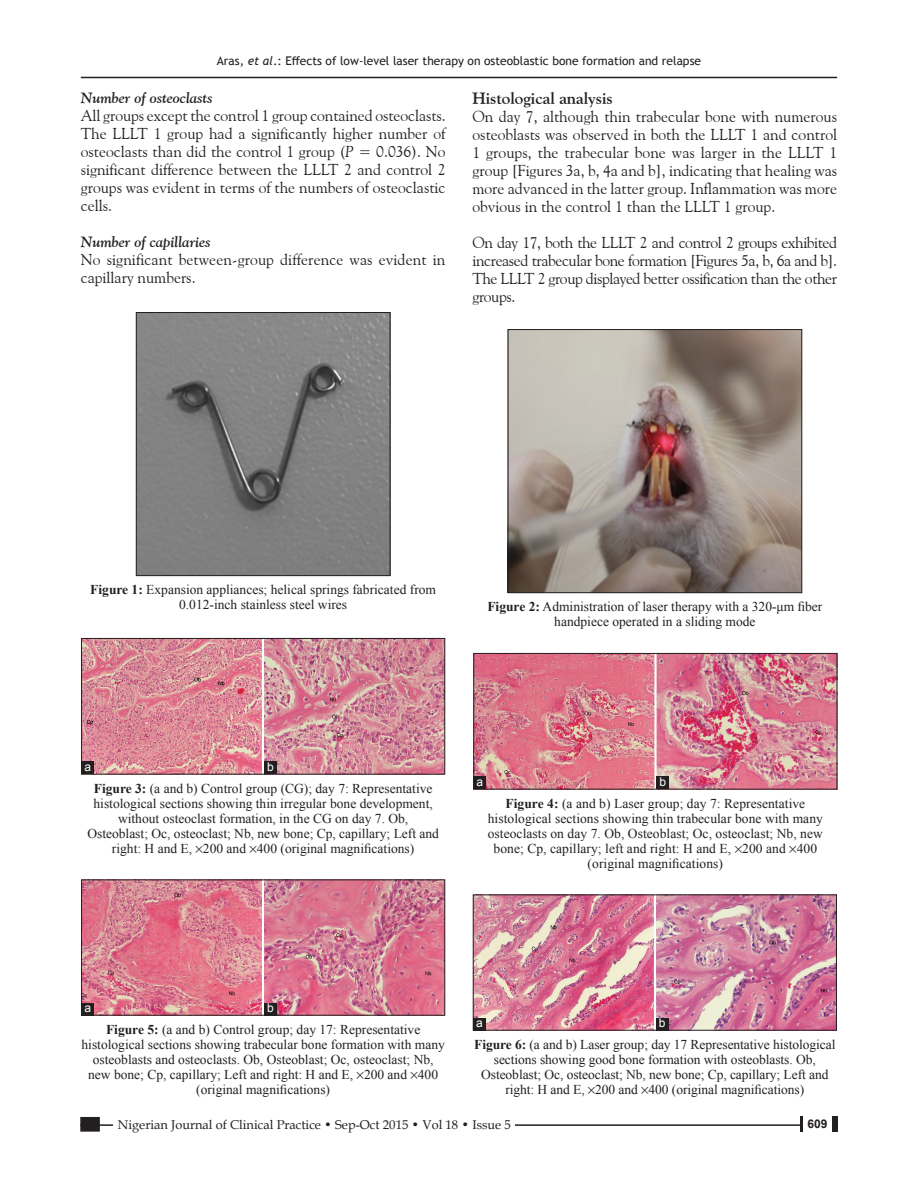
<style>
.page{position:relative;width:918px;height:1188px;background:#fff}
.page>*{position:absolute;margin:0;border:0;box-sizing:border-box;transform-origin:0 0}
.t1{font:700 16.5px "Goudy Old Style BT";color:#231f20}
.TX{font:15.75px/18px "Goudy Old Style BT";color:#231f20;text-align:justify}
.t2{font:italic 700 15px "Goudy Old Style BT";color:#231f20}
.FGC{font:13.5px/15px "Times New Roman";color:#231f20;text-align:center}
.t3{font:12.75px "Book Antiqua";color:#231f20}
.t4{font:12px "Trebuchet MS";color:#231f20}
.LABEL{font:12px "Arial";color:#fff}
.t5{font:700 12px "Arial";color:#231f20}
.s1{font-style:italic}
.s2{font-weight:700}
</style>
<div class="page">
<hr style="left:81px;top:77px;width:756px;height:1px;background:#231f20">
<div style="left:80px;top:1117px;width:20px;height:15px;background:#231f20;border:2px solid #231f20"></div>
<div style="left:832px;top:1117px;width:6px;height:15px;background:#231f20"></div>
<hr style="left:800px;top:1117px;width:3px;height:15px;background:#231f20">
<hr style="left:80px;top:1124px;width:723px;height:2px;background:#231f20">
<div style="left:114px;top:1120px;width:401px;height:12px;background:#fff"></div>
<img style="left:83px;top:640px;width:360px;height:132px">
<div style="left:81px;top:638px;width:364px;height:136px;border:1px solid #231f20"></div>
<div style="left:81px;top:762px;width:13px;height:12px;background:#231f20"></div>
<div style="left:264px;top:762px;width:13px;height:12px;background:#231f20"></div>
<img style="left:83px;top:882px;width:360px;height:131px">
<div style="left:81px;top:1003px;width:13px;height:12px;background:#231f20"></div>
<div style="left:264px;top:1003px;width:13px;height:12px;background:#231f20"></div>
<img style="left:138px;top:314px;width:250px;height:260px">
<div style="left:136px;top:312px;width:254px;height:264px;border:1px solid #231f20"></div>
<img style="left:476px;top:655px;width:359px;height:132px">
<div style="left:474px;top:653px;width:363px;height:136px;border:1px solid #231f20"></div>
<div style="left:474px;top:777px;width:12px;height:12px;background:#231f20"></div>
<div style="left:657px;top:777px;width:12px;height:12px;background:#231f20"></div>
<img style="left:475px;top:897px;width:360px;height:131px">
<div style="left:656px;top:1018px;width:13px;height:12px;background:#231f20"></div>
<div style="left:473px;top:1018px;width:13px;height:12px;background:#231f20"></div>
<img style="left:510px;top:331px;width:290px;height:260px">
<div style="left:508px;top:329px;width:294px;height:264px;border:1px solid #231f20"></div>
<p class="t4" style="left:217px;top:53px;width:486px">Aras, <span class="s1">et al</span>.: Effects of low‑level laser therapy on osteoblastic bone formation and relapse</p>
<h3 class="t2" style="left:81px;top:89px;width:133px">Number of osteoclasts</h3>
<p class="TX" style="left:81px;top:107px;width:366px">All groups except the control 1 group contained osteoclasts.<br>The LLLT 1 group had a significantly higher number of osteoclasts than did the control 1 group (<span class="s1">P</span> = 0.036). No significant difference between the LLLT 2 and control 2 groups was evident in terms of the numbers of osteoclastic cells.</p>
<h3 class="t2" style="left:81px;top:233px;width:131px">Number of capillaries</h3>
<p class="TX" style="left:81px;top:251px;width:366px">No significant between‑group difference was evident in capillary numbers.</p>
<h2 class="t1" style="left:472px;top:88px;width:142px">Histological analysis</h2>
<p class="TX" style="left:472px;top:108px;width:366px">On day 7, although thin trabecular bone with numerous osteoblasts was observed in both the LLLT 1 and control 1 groups, the trabecular bone was larger in the LLLT 1 group [Figures 3a, b, 4a and b], indicating that healing was more advanced in the latter group. Inflammation was more obvious in the control 1 than the LLLT 1 group.</p>
<p class="TX" style="left:472px;top:234px;width:366px">On day 17, both the LLLT 2 and control 2 groups exhibited increased trabecular bone formation [Figures 5a, b, 6a and b].<br>The LLLT 2 group displayed better ossification than the other groups.</p>
<p class="FGC" style="left:90px;top:582px;width:347px"><span class="s2">Figure 1:</span> Expansion appliances; helical springs fabricated from<br>0.012-inch stainless steel wires</p>
<p class="FGC" style="left:487px;top:599px;width:337px"><span class="s2">Figure 2:</span> Administration of laser therapy with a 320-μm fiber handpiece operated in a sliding mode</p>
<p class="LABEL" style="left:84px;top:759px;width:8px">a</p>
<p class="LABEL" style="left:267px;top:759px;width:8px">b</p>
<p class="FGC" style="left:87px;top:780px;width:353px"><span class="s2">Figure 3:</span> (a and b) Control group (CG); day 7: Representative histological sections showing thin irregular bone development, without osteoclast formation, in the CG on day 7. Ob, Osteoblast; Oc, osteoclast; Nb, new bone; Cp, capillary; Left and right: H and E, 200 and 400 (original magnifications)</p>
<p class="LABEL" style="left:477px;top:774px;width:8px">a</p>
<p class="LABEL" style="left:660px;top:774px;width:8px">b</p>
<p class="FGC" style="left:488px;top:795px;width:337px"><span class="s2">Figure 4:</span> (a and b) Laser group; day 7: Representative histological sections showing thin trabecular bone with many osteoclasts on day 7. Ob, Osteoblast; Oc, osteoclast; Nb, new bone; Cp, capillary; left and right: H and E, 200 and 400 (original magnifications)</p>
<p class="LABEL" style="left:84px;top:1000px;width:8px">a</p>
<p class="LABEL" style="left:267px;top:1000px;width:8px">b</p>
<p class="FGC" style="left:82px;top:1021px;width:365px"><span class="s2">Figure 5:</span> (a and b) Control group; day 17: Representative histological sections showing trabecular bone formation with many osteoblasts and osteoclasts. Ob, Osteoblast; Oc, osteoclast; Nb, new bone; Cp, capillary; Left and right: H and E, 200 and 400 (original magnifications)</p>
<p class="LABEL" style="left:476px;top:1015px;width:8px">a</p>
<p class="LABEL" style="left:659px;top:1015px;width:8px">b</p>
<p class="FGC" style="left:474px;top:1036px;width:363px"><span class="s2">Figure 6:</span> (a and b) Laser group; day 17 Representative histological sections showing good bone formation with osteoblasts. Ob, Osteoblast; Oc, osteoclast; Nb, new bone; Cp, capillary; Left and right: H and E, 200 and 400 (original magnifications)</p>
<p class="t3" style="left:118px;top:1116px;width:395px">Nigerian Journal of Clinical Practice • Sep-Oct 2015 • Vol 18 • Issue 5</p>
<p class="t5" style="left:807px;top:1115px;width:22px">609</p>
</div>
